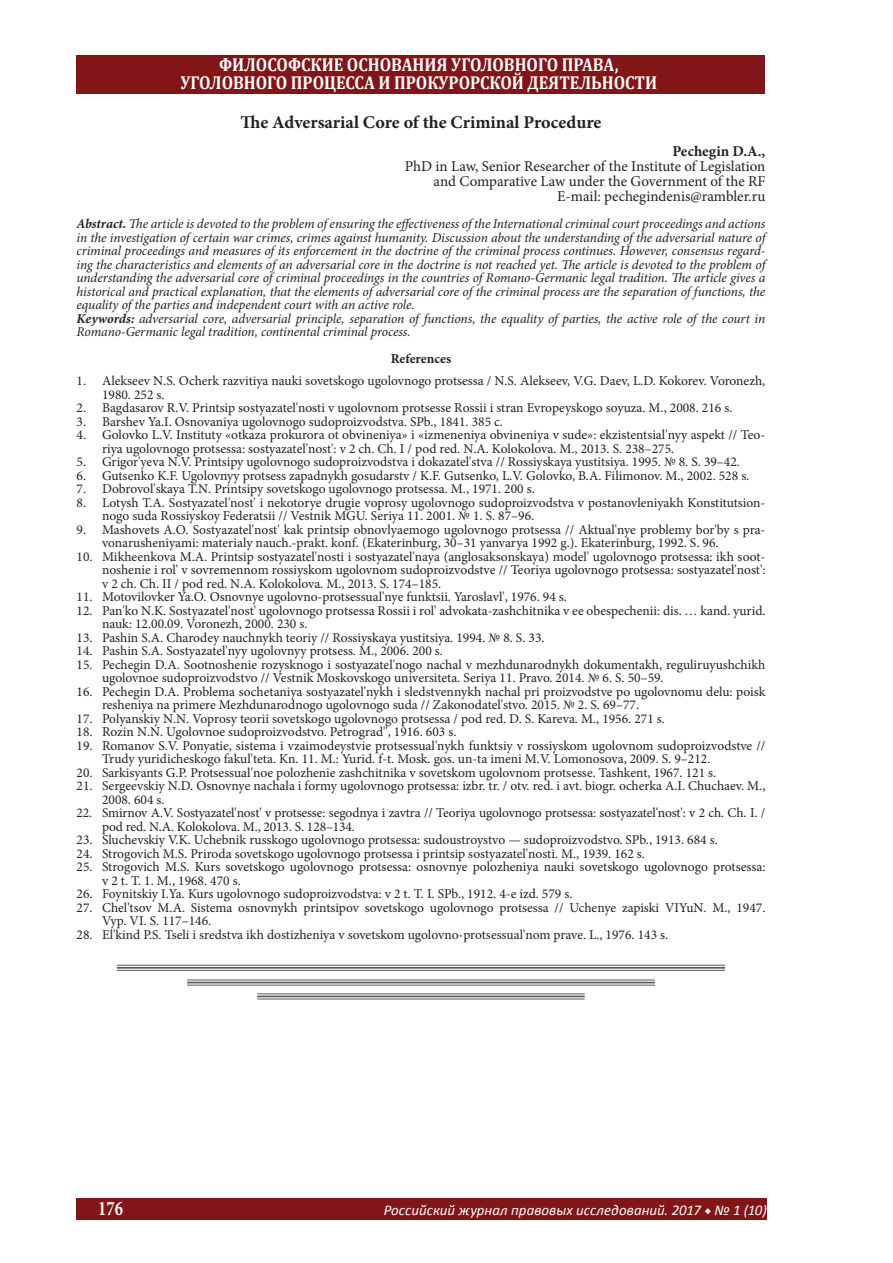
<style>
.page{position:relative;width:893px;height:1263px;background:#fff}
.page>*{position:absolute;margin:0;border:0;box-sizing:border-box;transform-origin:0 0}
.t1{font:700 20.7px "Minion Pro";color:#fff;scale:.8 1}
.t2{font:700 18.75px/18px "Cambria";color:#fff;text-align:center;scale:.88 1}
.ÂÍÒÚÓ__È__ÎÓÍ{font:700 18px "Minion Pro";color:#231f20}
.ÂÍÒÚÓ__È__ÎÓÍ-2{font:15px/15px "Minion Pro";color:#231f20;text-align:right}
.ÂÍÒÚÓ__È__ÎÓÍ-3{font:700 15px "Minion Pro";color:#231f20}
.t3{font:italic 14.85px "Calibri";letter-spacing:.005em;color:#fff}
.t4{font:13.5px/13.5px "Minion Pro";color:#231f20}
.ÂÍÒÚÓ__È__ÎÓÍ-4{font:italic 13.5px/13.5px "Minion Pro";letter-spacing:-.005em;color:#231f20;text-align:justify}
.ÂÍÒÚÓ__È__ÎÓÍ_A_A{font:italic 13.5px/13.5px "Minion Pro";letter-spacing:-.01em;color:#231f20}
.footnote_text{font:700 13.5px "Minion Pro";letter-spacing:-.005em;color:#231f20}
.s1{font-weight:700}
.s2{font-family:"Minion Pro";font-weight:700;font-style:normal}
</style>
<div class="page">
<div style="left:77px;top:1198px;width:690px;height:22px;background:#811518"></div>
<div style="left:77px;top:55px;width:688px;height:39px;background:#811518"></div>
<hr style="left:117px;top:970px;width:608px;height:1px;background:#57585a">
<hr style="left:117px;top:967px;width:608px;height:2px;background:#57585a">
<hr style="left:117px;top:965px;width:608px;height:1px;background:#57585a">
<hr style="left:187px;top:985px;width:468px;height:1px;background:#57585a">
<hr style="left:187px;top:982px;width:468px;height:1px;background:#57585a">
<hr style="left:187px;top:979px;width:468px;height:1px;background:#57585a">
<hr style="left:257px;top:998px;width:328px;height:1px;background:#57585a">
<hr style="left:257px;top:995px;width:328px;height:2px;background:#57585a">
<hr style="left:257px;top:993px;width:328px;height:1px;background:#57585a">
<p class="t2" style="left:180px;top:55px;width:543px">ФИЛОСОФСКИЕ ОСНОВАНИЯ УГОЛОВНОГО ПРАВА,<br>УГОЛОВНОГО ПРОЦЕССА И ПРОКУРОРСКОЙ ДЕЯТЕЛЬНОСТИ</p>
<p class="ÂÍÒÚÓ__È__ÎÓÍ" style="left:241px;top:109px;width:362px">The Adversarial Core of the Criminal Procedure</p>
<p class="ÂÍÒÚÓ__È__ÎÓÍ-3" style="left:672px;top:141px;width:94px">Pechegin D.A.,</p>
<p class="ÂÍÒÚÓ__È__ÎÓÍ-2" style="left:405px;top:159px;width:362px">PhD in Law, Senior Researcher of the Institute of Legislation and Comparative Law under the Government of the RF</p>
<p class="ÂÍÒÚÓ__È__ÎÓÍ-2" style="left:557px;top:189px;width:210px">E-mail: pechegindenis@rambler.ru</p>
<p class="ÂÍÒÚÓ__È__ÎÓÍ-4" style="left:77px;top:217px;width:690px"><span class="s1">Abstract.</span> The article is devoted to the problem of ensuring the effectiveness of the International criminal court proceedings and actions in the investigation of certain war crimes, crimes against humanity. Discussion about the understanding of the adversarial nature of criminal proceedings and measures of its enforcement in the doctrine of the criminal process continues. However, consensus regard&shy;ing the characteristics and elements of an adversarial core in the doctrine is not reached yet. The article is devoted to the problem of understanding the adversarial core of criminal proceedings in the countries of Romano-Germanic legal tradition. The article gives a historical and practical explanation, that the elements of adversarial core of the criminal process are the separation of functions, the equality of the parties and independent court with an active role.</p>
<p class="ÂÍÒÚÓ__È__ÎÓÍ_A_A" style="left:77px;top:311px;width:690px"><span class="s1">Keywords:</span> adversarial core, adversarial principle, separation of functions, the equality of parties, the active role of the court in<br>Romano-Germanic legal tradition, continental criminal process.</p>
<p class="footnote_text" style="left:391px;top:349px;width:62px">References</p>
<p class="t4" style="left:102px;top:374px;width:665px;text-indent:-26px">1. Alekseev N.S. Ocherk razvitiya nauki sovetskogo ugolovnogo protsessa / N.S. Alekseev, V.G. Daev, L.D. Kokorev. Voronezh,<br>1980. 252 s.</p>
<p class="t4" style="left:77px;top:401px;width:657px">2. Bagdasarov R.V. Printsip sostyazatel'nosti v ugolovnom protsesse Rossii i stran Evropeyskogo soyuza. M., 2008. 216 s.</p>
<p class="t4" style="left:77px;top:415px;width:428px">3. Barshev Ya.I. Osnovaniya ugolovnogo sudoproizvodstva. SPb., 1841. 385 c.</p>
<p class="t4" style="left:102px;top:428px;width:665px;text-indent:-26px">4. Golovko L.V. Instituty «otkaza prokurora ot obvineniya» i «izmeneniya obvineniya v sude»: ekzistentsial'nyy aspekt // Teo&shy;riya ugolovnogo protsessa: sostyazatel'nost': v 2 ch. Ch. I / pod red. N.A. Kolokolova. M., 2013. S. 238–275.</p>
<p class="t4" style="left:77px;top:455px;width:665px">5. Grigor'yeva N.V. Printsipy ugolovnogo sudoproizvodstva i dokazatel'stva // Rossiyskaya yustitsiya. 1995. № 8. S. 39–42.</p>
<p class="t4" style="left:77px;top:469px;width:674px">6. Gutsenko K.F. Ugolovnyy protsess zapadnykh gosudarstv / K.F. Gutsenko, L.V. Golovko, B.A. Filimonov. M., 2002. 528 s.</p>
<p class="t4" style="left:77px;top:482px;width:460px">7. Dobrovol'skaya T.N. Printsipy sovetskogo ugolovnogo protsessa. M., 1971. 200 s.</p>
<p class="t4" style="left:102px;top:496px;width:665px;text-indent:-26px">8. Lotysh T.A. Sostyazatel'nost' i nekotorye drugie voprosy ugolovnogo sudoproizvodstva v postanovleniyakh Konstitutsion&shy;nogo suda Rossiyskoy Federatsii // Vestnik MGU. Seriya 11. 2001. № 1. S. 87–96.</p>
<p class="t4" style="left:102px;top:523px;width:665px;text-indent:-26px">9. Mashovets A.O. Sostyazatel'nost' kak printsip obnovlyaemogo ugolovnogo protsessa // Aktual'nye problemy bor'by s pra&shy;vonarusheniyami: materialy nauch.-prakt. konf. (Ekaterinburg, 30–31 yanvarya 1992 g.). Ekaterinburg, 1992. S. 96.</p>
<p class="t4" style="left:102px;top:550px;width:665px;text-align:justify;text-indent:-26px">10. Mikheenkova M.A. Printsip sostyazatel'nosti i sostyazatel'naya (anglosaksonskaya) model' ugolovnogo protsessa: ikh soot&shy;noshenie i rol' v sovremennom rossiyskom ugolovnom sudoproizvodstve // Teoriya ugolovnogo protsessa: sostyazatel'nost': v 2 ch. Ch. II / pod red. N.A. Kolokolova. M., 2013. S. 174–185.</p>
<p class="t4" style="left:77px;top:590px;width:492px">11. Motovilovker Ya.O. Osnovnye ugolovno-protsessual'nye funktsii. Yaroslavl', 1976. 94 s.</p>
<p class="t4" style="left:102px;top:604px;width:665px;text-indent:-26px">12. Pan'ko N.K. Sostyazatel'nost' ugolovnogo protsessa Rossii i rol' advokata-zashchitnika v ee obespechenii: dis. … kand. yurid. nauk: 12.00.09. Voronezh, 2000. 230 s.</p>
<p class="t4" style="left:77px;top:631px;width:469px">13. Pashin S.A. Charodey nauchnykh teoriy // Rossiyskaya yustitsiya. 1994. № 8. S. 33.</p>
<p class="t4" style="left:77px;top:644px;width:368px">14. Pashin S.A. Sostyazatel'nyy ugolovnyy protsess. M., 2006. 200 s.</p>
<p class="t4" style="left:102px;top:658px;width:665px;text-indent:-26px">15. Pechegin D.A. Sootnoshenie rozysknogo i sostyazatel'nogo nachal v mezhdunarodnykh dokumentakh, reguliruyushchikh ugolovnoe sudoproizvodstvo // Vestnik Moskovskogo universiteta. Seriya 11. Pravo. 2014. № 6. S. 50–59.</p>
<p class="t4" style="left:102px;top:685px;width:665px;text-indent:-26px">16. Pechegin D.A. Problema sochetaniya sostyazatel'nykh i sledstvennykh nachal pri proizvodstve po ugolovnomu delu: poisk resheniya na primere Mezhdunarodnogo ugolovnogo suda // Zakonodatel'stvo. 2015. № 2. S. 69–77.</p>
<p class="t4" style="left:77px;top:712px;width:590px">17. Polyanskiy N.N. Voprosy teorii sovetskogo ugolovnogo protsessa / pod red. D. S. Kareva. M., 1956. 271 s.</p>
<p class="t4" style="left:77px;top:725px;width:381px">18. Rozin N.N. Ugolovnoe sudoproizvodstvo. Petrograd'', 1916. 603 s.</p>
<p class="t4" style="left:102px;top:739px;width:665px;text-indent:-26px">19. Romanov S.V. Ponyatie, sistema i vzaimodeystvie protsessual'nykh funktsiy v rossiyskom ugolovnom sudoproizvodstve //<br>Trudy yuridicheskogo fakul'teta. Kn. 11. M.: Yurid. f-t. Mosk. gos. un-ta imeni M.V. Lomonosova, 2009. S. 9–212.</p>
<p class="t4" style="left:77px;top:766px;width:641px">20. Sarkisyants G.P. Protsessual'noe polozhenie zashchitnika v sovetskom ugolovnom protsesse. Tashkent, 1967. 121 s.</p>
<p class="t4" style="left:102px;top:779px;width:665px;text-indent:-26px">21. Sergeevskiy N.D. Osnovnye nachala i formy ugolovnogo protsessa: izbr. tr. / otv. red. i avt. biogr. ocherka A.I. Chuchaev. M.,<br>2008. 604 s.</p>
<p class="t4" style="left:102px;top:806px;width:665px;text-indent:-26px">22. Smirnov A.V. Sostyazatel'nost' v protsesse: segodnya i zavtra // Teoriya ugolovnogo protsessa: sostyazatel'nost': v 2 ch. Ch. I. / pod red. N.A. Kolokolova. M., 2013. S. 128–134.</p>
<p class="t4" style="left:77px;top:833px;width:643px">23. Sluchevskiy V.K. Uchebnik russkogo ugolovnogo protsessa: sudoustroystvo — sudoproizvodstvo. SPb., 1913. 684 s.</p>
<p class="t4" style="left:77px;top:847px;width:570px">24. Strogovich M.S. Priroda sovetskogo ugolovnogo protsessa i printsip sostyazatel'nosti. M., 1939. 162 s.</p>
<p class="t4" style="left:102px;top:860px;width:665px;text-indent:-26px">25. Strogovich M.S. Kurs sovetskogo ugolovnogo protsessa: osnovnye polozheniya nauki sovetskogo ugolovnogo protsessa: v 2 t. T. 1. M., 1968. 470 s.</p>
<p class="t4" style="left:77px;top:887px;width:497px">26. Foynitskiy I.Ya. Kurs ugolovnogo sudoproizvodstva: v 2 t. T. I. SPb., 1912. 4-e izd. 579 s.</p>
<p class="t4" style="left:102px;top:901px;width:665px;text-indent:-26px">27. Chel'tsov M.A. Sistema osnovnykh printsipov sovetskogo ugolovnogo protsessa // Uchenye zapiski VIYuN. M., 1947.<br>Vyp. VI. S. 117–146.</p>
<p class="t4" style="left:77px;top:928px;width:593px">28. El'kind P.S. Tseli i sredstva ikh dostizheniya v sovetskom ugolovno-protsessual'nom prave. L., 1976. 143 s.</p>
<h1 class="t1" style="left:98px;top:1194px;width:32px">176</h1>
<p class="t3" style="left:384px;top:1200px;width:385px">Российский журнал правовых исследований. 2017 <span class="s2">◆</span> № 1 (10)</p>
</div>
